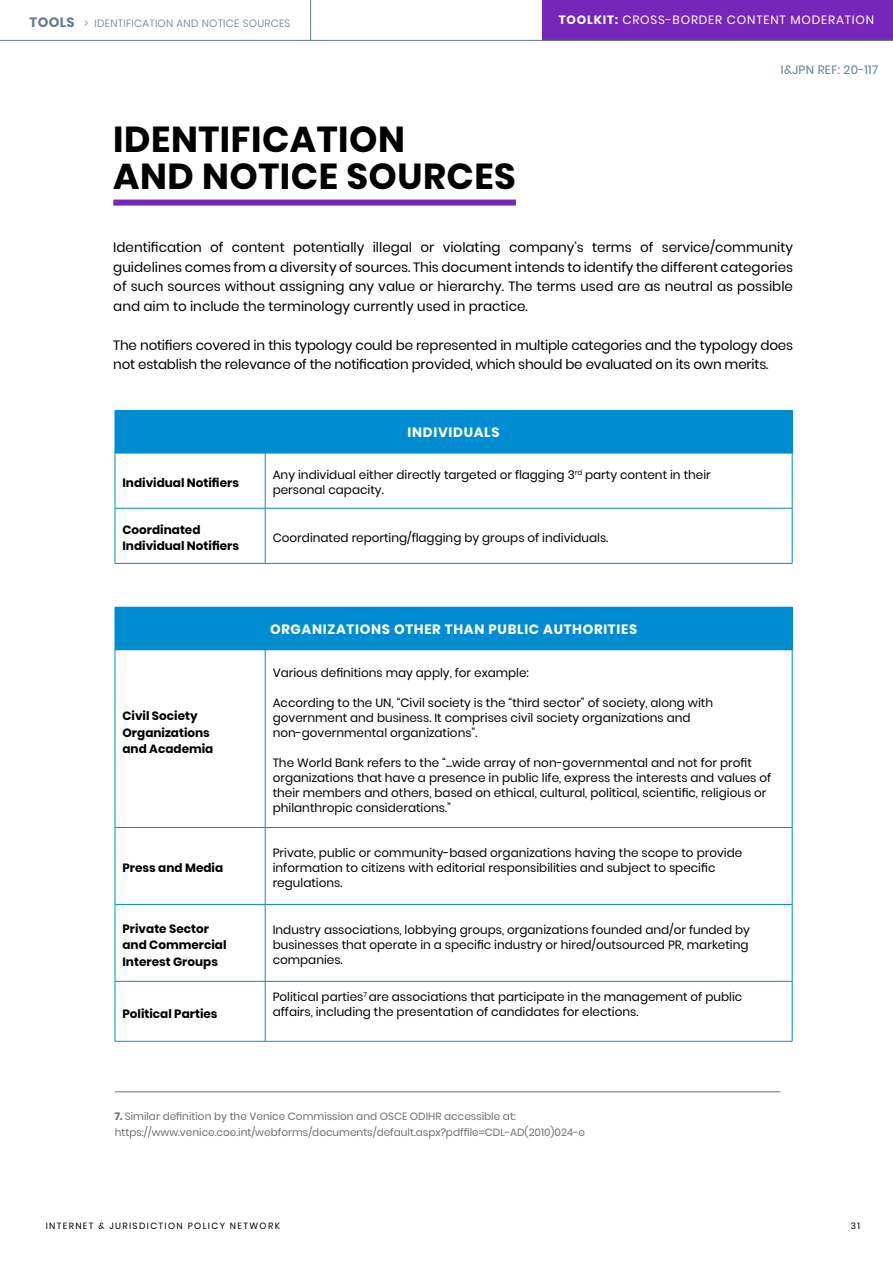
<style>
.page{position:relative;width:893px;height:1263px;background:#fff}
.page>*{position:absolute;margin:0;border:0;box-sizing:border-box;transform-origin:0 0}
.t1{font:700 36px/37.5px "Poppins";letter-spacing:.015em;color:#000}
.t2{font:13.5px/19.5px "Poppins";letter-spacing:-.015em;color:#000;text-align:justify}
.t3{font:700 13.5px "Poppins";letter-spacing:.05em;color:#fff}
.t4{font:12px/15px "Poppins";color:#000}
.t5{font:700 12px/16.5px "Poppins";color:#000}
.t6{font:12px "Poppins";letter-spacing:.07em;color:#fff}
.t7{font:12px "Poppins";letter-spacing:.025em;color:#617f92}
.t8{font:10.5px/16.5px "Poppins";color:#706f6f}
.t9{font:300 10.5px "Poppins";letter-spacing:.025em;color:#617f92}
.t10{font:9px "Poppins";letter-spacing:.15em;color:#000}
.s1{font-weight:700;font-size:13.5px}
.s2{font-weight:700}
</style>
<div class="page">
<div style="left:542px;top:0;width:351px;height:40px;background:#7726ba"></div>
<div style="left:113px;top:200px;width:403px;height:6px;background:#7726ba"></div>
<hr style="left:0;top:40px;width:893px;height:1px;background:#617f92">
<div style="left:115px;top:411px;width:677px;height:42px;background:#008cd0"></div>
<hr style="left:115px;top:410px;width:150px;height:1px;background:#008cd0">
<hr style="left:265px;top:410px;width:527px;height:1px;background:#008cd0">
<hr style="left:792px;top:411px;width:1px;height:42px;background:#008cd0">
<hr style="left:115px;top:453px;width:1px;height:55px;background:#008cd0">
<hr style="left:115px;top:453px;width:150px;height:1px;background:#008cd0">
<hr style="left:265px;top:453px;width:527px;height:1px;background:#008cd0">
<hr style="left:265px;top:453px;width:1px;height:55px;background:#008cd0">
<hr style="left:792px;top:453px;width:1px;height:55px;background:#008cd0">
<hr style="left:115px;top:508px;width:1px;height:55px;background:#008cd0">
<hr style="left:115px;top:508px;width:150px;height:1px;background:#008cd0">
<hr style="left:265px;top:508px;width:527px;height:1px;background:#008cd0">
<hr style="left:265px;top:508px;width:1px;height:55px;background:#008cd0">
<hr style="left:792px;top:508px;width:1px;height:55px;background:#008cd0">
<hr style="left:115px;top:563px;width:150px;height:1px;background:#008cd0">
<hr style="left:265px;top:563px;width:527px;height:1px;background:#008cd0">
<div style="left:115px;top:607px;width:677px;height:43px;background:#008cd0"></div>
<hr style="left:792px;top:607px;width:1px;height:42px;background:#008cd0">
<hr style="left:115px;top:650px;width:1px;height:177px;background:#008cd0">
<hr style="left:115px;top:828px;width:1px;height:76px;background:#008cd0">
<hr style="left:115px;top:905px;width:1px;height:76px;background:#008cd0">
<hr style="left:115px;top:827px;width:150px;height:1px;background:#008cd0">
<hr style="left:115px;top:904px;width:150px;height:1px;background:#008cd0">
<hr style="left:265px;top:650px;width:1px;height:177px;background:#008cd0">
<hr style="left:265px;top:828px;width:1px;height:76px;background:#008cd0">
<hr style="left:265px;top:905px;width:1px;height:76px;background:#008cd0">
<hr style="left:792px;top:650px;width:1px;height:177px;background:#008cd0">
<hr style="left:792px;top:828px;width:1px;height:76px;background:#008cd0">
<hr style="left:792px;top:905px;width:1px;height:76px;background:#008cd0">
<hr style="left:265px;top:827px;width:527px;height:1px;background:#008cd0">
<hr style="left:265px;top:904px;width:527px;height:1px;background:#008cd0">
<hr style="left:115px;top:981px;width:1px;height:60px;background:#008cd0">
<hr style="left:115px;top:981px;width:150px;height:1px;background:#008cd0">
<hr style="left:115px;top:1041px;width:150px;height:1px;background:#008cd0">
<hr style="left:265px;top:981px;width:1px;height:60px;background:#008cd0">
<hr style="left:265px;top:981px;width:527px;height:1px;background:#008cd0">
<hr style="left:792px;top:981px;width:1px;height:60px;background:#008cd0">
<hr style="left:265px;top:1041px;width:527px;height:1px;background:#008cd0">
<hr style="left:310px;top:0;width:1px;height:40px;background:#617f92">
<hr style="left:115px;top:1091px;width:665px;height:1px;background:#706f6f">
<p class="t9" style="left:30px;top:17px;width:262px"><span class="s1">TOOLS</span> &gt; IDENTIFICATION AND NOTICE SOURCES</p>
<h1 class="t1" style="left:113px;top:120px;width:404px">IDENTIFICATION<br>AND NOTICE SOURCES</h1>
<p class="t6" style="left:559px;top:13px;width:317px"><span class="s2">TOOLKIT:</span> CROSS-BORDER CONTENT MODERATION</p>
<p class="t7" style="left:781px;top:63px;width:99px">I&amp;JPN REF: 20-117</p>
<p class="t2" style="left:113px;top:238px;width:681px">Identification of content potentially illegal or violating company’s terms of service/community guidelines comes from a diversity of sources. This document intends to identify the different categories of such sources without assigning any value or hierarchy. The terms used are as neutral as possible and aim to include the terminology currently used in practice.</p>
<p class="t2" style="left:113px;top:335px;width:681px">The notifiers covered in this typology could be represented in multiple categories and the typology does not establish the relevance of the notification provided, which should be evaluated on its own merits.</p>
<p class="t3" style="left:408px;top:425px;width:93px">INDIVIDUALS</p>
<p class="t5" style="left:122px;top:475px;width:118px">Individual Notifiers</p>
<p class="t4" style="left:273px;top:468px;width:440px">Any individual either directly targeted or flagging 3<sup>rd</sup> party content in their personal capacity.</p>
<p class="t5" style="left:122px;top:521px;width:118px">Coordinated<br>Individual Notifiers</p>
<p class="t4" style="left:273px;top:530px;width:337px">Coordinated reporting/flagging by groups of individuals.</p>
<p class="t5" style="left:122px;top:708px;width:92px">Civil Society<br>Organizations and Academia</p>
<p class="t5" style="left:122px;top:860px;width:102px">Press and Media</p>
<p class="t3" style="left:270px;top:621px;width:369px">ORGANIZATIONS OTHER THAN PUBLIC AUTHORITIES</p>
<p class="t4" style="left:273px;top:666px;width:258px">Various definitions may apply, for example:</p>
<p class="t4" style="left:273px;top:696px;width:442px">According to the UN, “Civil society is the “third sector” of society, along with government and business. It comprises civil society organizations and non-governmental organizations”.</p>
<p class="t4" style="left:273px;top:756px;width:500px">The World Bank refers to the “...wide array of non-governmental and not for profit organizations that have a presence in public life, express the interests and values of their members and others, based on ethical, cultural, political, scientific, religious or philanthropic considerations.”</p>
<p class="t4" style="left:273px;top:846px;width:471px">Private, public or community-based organizations having the scope to provide information to citizens with editorial responsibilities and subject to specific regulations.</p>
<p class="t5" style="left:122px;top:920px;width:106px">Private Sector and Commercial<br>Interest Groups</p>
<p class="t4" style="left:273px;top:922px;width:479px;text-align:justify">Industry associations, lobbying groups, organizations founded and/or funded by businesses that operate in a specific industry or hired/outsourced PR, marketing companies.</p>
<p class="t5" style="left:122px;top:1005px;width:97px">Political Parties</p>
<p class="t4" style="left:273px;top:990px;width:471px">Political parties<sup>7</sup> are associations that participate in the management of public affairs, including the presentation of candidates for elections.</p>
<p class="t8" style="left:115px;top:1108px;width:472px"><span class="s2">7.</span> Similar definition by the Venice Commission and OSCE ODIHR accessible at: https://www.venice.coe.int/webforms/documents/default.aspx?pdffile=CDL-AD(2010)024-e</p>
<p class="t10" style="left:46px;top:1220px;width:236px">INTERNET &amp; JURISDICTION POLICY NETWORK</p>
<p class="t10" style="left:851px;top:1220px;width:11px">31</p>
</div>
